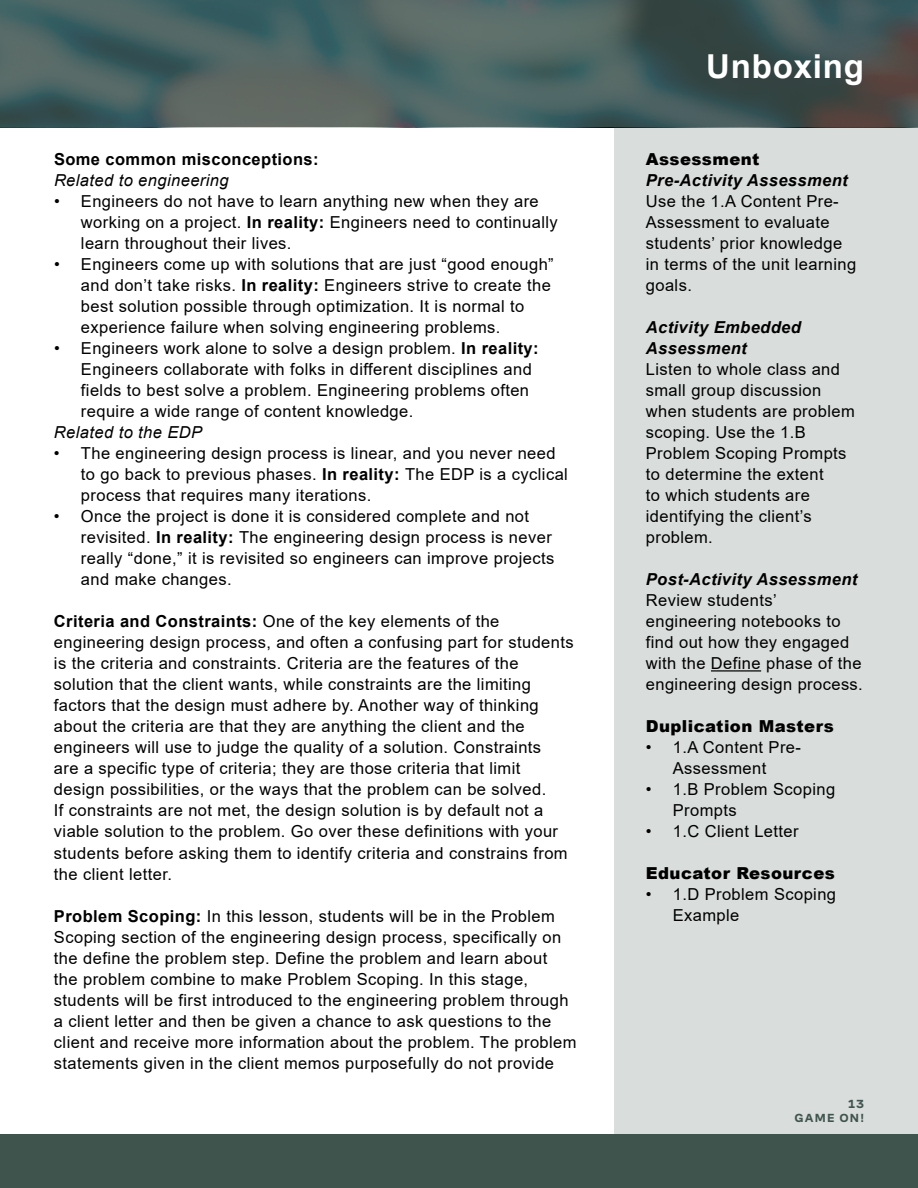
<style>
.page{position:relative;width:918px;height:1188px;background:#fff}
.page>*{position:absolute;margin:0;border:0;box-sizing:border-box;transform-origin:0 0}
.t1{font:700 33px "Arial";letter-spacing:.025em;color:#fff}
.t2{font:16.5px/21px "Arial";letter-spacing:.025em;color:#000}
.t3{font:italic 700 16.5px/21px "Arial";letter-spacing:.025em;color:#000}
.t4{font:900 16.5px "Arial";letter-spacing:.025em;color:#000}
.t5{font:italic 16.5px "Arial";letter-spacing:.025em;color:#000}
.t6{font:700 16.5px "Arial";letter-spacing:.025em;color:#000}
.t7{font:700 12px/13.8px "Co Fo Sans";letter-spacing:.1em;color:#40544e;text-align:right}
.s1{font-weight:700}
</style>
<div class="page">
<div style="left:0;top:1134px;width:918px;height:54px;background:#40544e"></div>
<svg style="left:0;top:0;width:918px;height:127px;background:#495f5e"></svg>
<div style="left:614px;top:127px;width:304px;height:1007px;background:#d9dddc"></div>
<hr style="left:711px;top:670px;width:50px;height:2px;background:#000">
<div style="left:710px;top:56px;width:170px;height:47px;background:#4a4a4d;opacity:.22"></div>
<p class="t6" style="left:54px;top:148px;width:266px">Some common misconceptions:</p>
<p class="t5" style="left:54px;top:170px;width:176px">Related to engineering</p>
<p class="t2" style="left:81px;top:191px;width:478px;text-indent:-27px">• Engineers do not have to learn anything new when they are working on a project. <span class="s1">In reality:</span> Engineers need to continually learn throughout their lives.</p>
<p class="t2" style="left:81px;top:254px;width:474px;text-indent:-27px">• Engineers come up with solutions that are just “good enough” and don’t take risks. <span class="s1">In reality:</span> Engineers strive to create the best solution possible through optimization. It is normal to experience failure when solving engineering problems.</p>
<p class="t2" style="left:81px;top:338px;width:459px;text-indent:-27px">• Engineers work alone to solve a design problem. <span class="s1">In reality:<br></span>Engineers collaborate with folks in different disciplines and fields to best solve a problem. Engineering problems often require a wide range of content knowledge.</p>
<p class="t5" style="left:54px;top:422px;width:150px">Related to the EDP</p>
<p class="t2" style="left:81px;top:443px;width:488px;text-indent:-27px">• The engineering design process is linear, and you never need to go back to previous phases. <span class="s1">In reality:</span> The EDP is a cyclical process that requires many iterations.</p>
<p class="t2" style="left:81px;top:506px;width:475px;text-indent:-27px">• Once the project is done it is considered complete and not revisited. <span class="s1">In reality:</span> The engineering design process is never really “done,” it is revisited so engineers can improve projects and make changes.</p>
<p class="t2" style="left:54px;top:611px;width:521px"><span class="s1">Criteria and Constraints:</span> One of the key elements of the engineering design process, and often a confusing part for students is the criteria and constraints. Criteria are the features of the solution that the client wants, while constraints are the limiting factors that the design must adhere by. Another way of thinking about the criteria are that they are anything the client and the engineers will use to judge the quality of a solution. Constraints<br>are a specific type of criteria; they are those criteria that limit design possibilities, or the ways that the problem can be solved.<br>If constraints are not met, the design solution is by default not a viable solution to the problem. Go over these definitions with your students before asking them to identify criteria and constrains from the client letter.</p>
<p class="t2" style="left:54px;top:905px;width:524px"><span class="s1">Problem Scoping:</span> In this lesson, students will be in the Problem Scoping section of the engineering design process, specifically on the define the problem step. Define the problem and learn about<br>the problem combine to make Problem Scoping. In this stage, students will be first introduced to the engineering problem through a client letter and then be given a chance to ask questions to the client and receive more information about the problem. The problem statements given in the client memos purposefully do not provide</p>
<h1 class="t1" style="left:706px;top:43px;width:159px">Unboxing</h1>
<p class="t4" style="left:646px;top:147px;width:115px">Assessment</p>
<p class="t3" style="left:646px;top:170px;width:203px">Pre-Activity Assessment</p>
<p class="t2" style="left:646px;top:191px;width:212px">Use the 1.A Content Pre-<br>Assessment to evaluate students’ prior knowledge in terms of the unit learning goals.</p>
<p class="t3" style="left:646px;top:317px;width:157px">Activity Embedded<br>Assessment</p>
<p class="t2" style="left:646px;top:359px;width:210px">Listen to whole class and small group discussion when students are problem scoping. Use the 1.B<br>Problem Scoping Prompts to determine the extent<br>to which students are identifying the client’s problem.</p>
<p class="t3" style="left:646px;top:569px;width:213px">Post-Activity Assessment</p>
<p class="t2" style="left:646px;top:590px;width:219px">Review students’ engineering notebooks to find out how they engaged with the Define phase of the engineering design process.</p>
<p class="t4" style="left:646px;top:714px;width:190px">Duplication Masters</p>
<p class="t2" style="left:646px;top:737px;width:157px;text-align:center">• 1.A Content Pre-<br>Assessment</p>
<p class="t2" style="left:673px;top:779px;width:164px;text-indent:-27px">• 1.B Problem Scoping<br>Prompts</p>
<p class="t2" style="left:646px;top:821px;width:154px">• 1.C Client Letter</p>
<p class="t4" style="left:646px;top:861px;width:191px">Educator Resources</p>
<p class="t2" style="left:673px;top:884px;width:165px;text-indent:-27px">• 1.D Problem Scoping<br>Example</p>
<p class="t7" style="left:795px;top:1097px;width:71px">13<br>GAME ON!</p>
</div>
